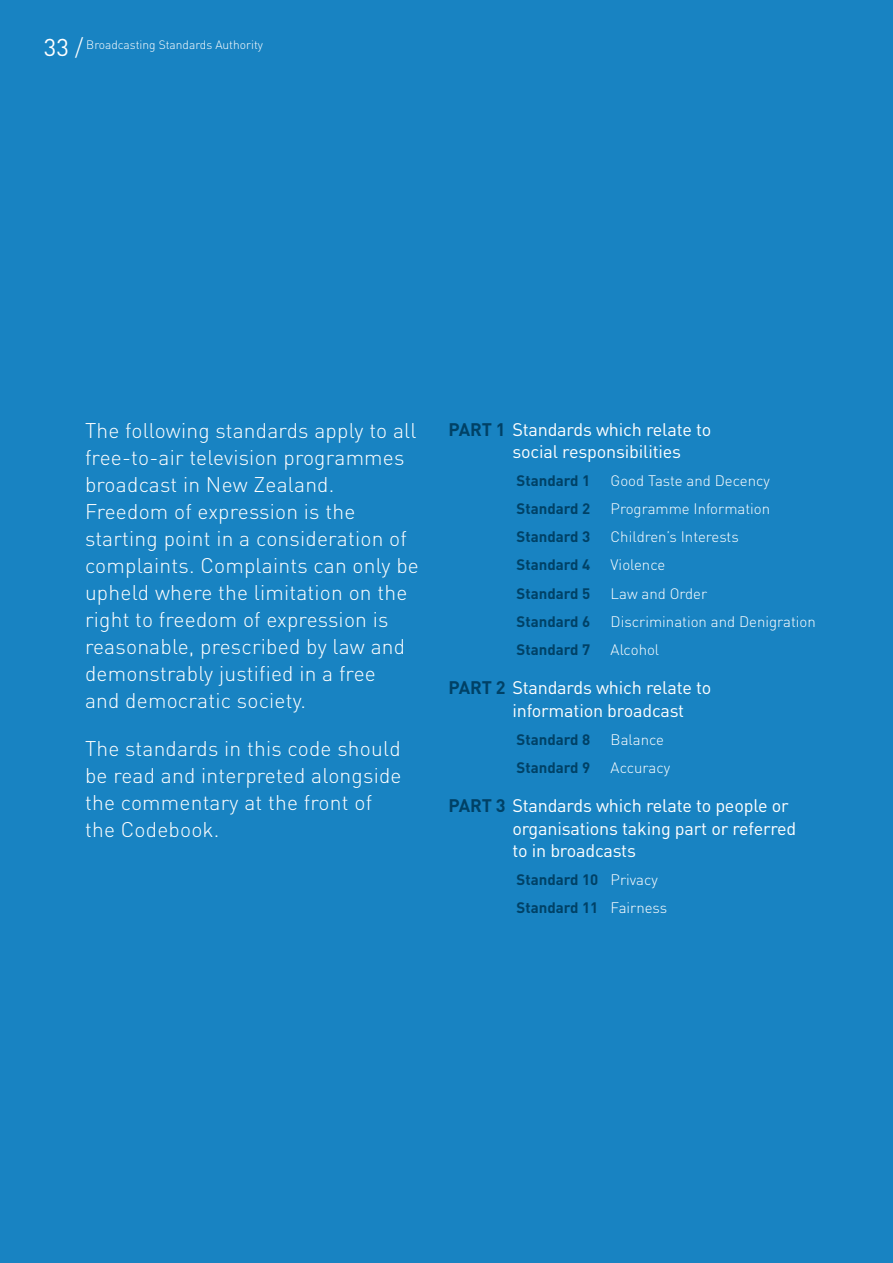
<style>
.page{position:relative;width:893px;height:1263px;background:#fff}
.page>*{position:absolute;margin:0;border:0;box-sizing:border-box;transform-origin:0 0}
.t1{font:300 21px/27px "DIN";letter-spacing:.01em;color:#fff}
.t2{font:18px/22.5px "DIN";letter-spacing:-.01em;color:#fff}
.t3{font:300 15px "DIN";color:#fff}
.t4{font:700 15px/28px "DIN";color:#004166}
.t5{font:300 12px "DIN";color:#fff}
.s1{font-weight:400;font-size:24px}
.s2{font-size:24px}
.s3{font-weight:700;color:#004166}
.s4{font-weight:300;color:#fff}
</style>
<div class="page">
<div style="left:0;top:0;width:893px;height:1262px;background:#1883c2"></div>
<p class="t5" style="left:44px;top:37px;width:221px"><span class="s1">33</span> <span class="s2">/</span> Broadcasting Standards Authority</p>
<p class="t1" style="left:85px;top:417px;width:335px">The following standards apply to all free-to-air television programmes broadcast in New Zealand.<br>Freedom of expression is the starting point in a consideration of complaints. Complaints can only be upheld where the limitation on the right to freedom of expression is reasonable, prescribed by law and demonstrably justified in a free<br>and democratic society.</p>
<p class="t1" style="left:85px;top:735px;width:318px">The standards in this code should be read and interpreted alongside the commentary at the front of the Codebook.</p>
<p class="t2" style="left:512px;top:418px;width:200px;text-indent:-64px"><span class="s3">PART 1</span> Standards which relate to social responsibilities</p>
<p class="t4" style="left:517px;top:466px;width:75px">Standard 1</p>
<p class="t3" style="left:611px;top:472px;width:161px">Good Taste and Decency</p>
<p class="t4" style="left:517px;top:494px;width:75px">Standard 2</p>
<p class="t3" style="left:611px;top:500px;width:161px">Programme Information</p>
<p class="t4" style="left:517px;top:522px;width:75px">Standard 3</p>
<p class="t3" style="left:611px;top:528px;width:130px">Children’s Interests</p>
<p class="t4" style="left:517px;top:550px;width:75px">Standard 4</p>
<p class="t3" style="left:611px;top:556px;width:56px">Violence</p>
<p class="t4" style="left:517px;top:578px;width:75px">Standard 5</p>
<p class="t3" style="left:611px;top:584px;width:98px">Law and Order</p>
<p class="t4" style="left:517px;top:606px;width:75px">Standard 6</p>
<p class="t3" style="left:611px;top:612px;width:207px">Discrimination and Denigration</p>
<p class="t4" style="left:517px;top:634px;width:75px">Standard 7</p>
<p class="t3" style="left:611px;top:640px;width:50px">Alcohol</p>
<p class="t2" style="left:512px;top:676px;width:200px;text-indent:-64px"><span class="s3">PART 2</span> Standards which relate to information broadcast</p>
<p class="t4" style="left:517px;top:724px;width:75px">Standard 8</p>
<p class="t3" style="left:611px;top:730px;width:55px">Balance</p>
<p class="t4" style="left:517px;top:752px;width:75px">Standard 9</p>
<p class="t3" style="left:611px;top:758px;width:61px">Accuracy</p>
<p class="t2" style="left:512px;top:794px;width:285px;text-indent:-64px"><span class="s3">PART 3</span> Standards which relate to people or organisations taking part or referred to in broadcasts</p>
<p class="t4" style="left:517px;top:865px;width:152px">Standard 10 <span class="s4">Privacy<br></span>Standard 11 <span class="s4">Fairness</span></p>
</div>
